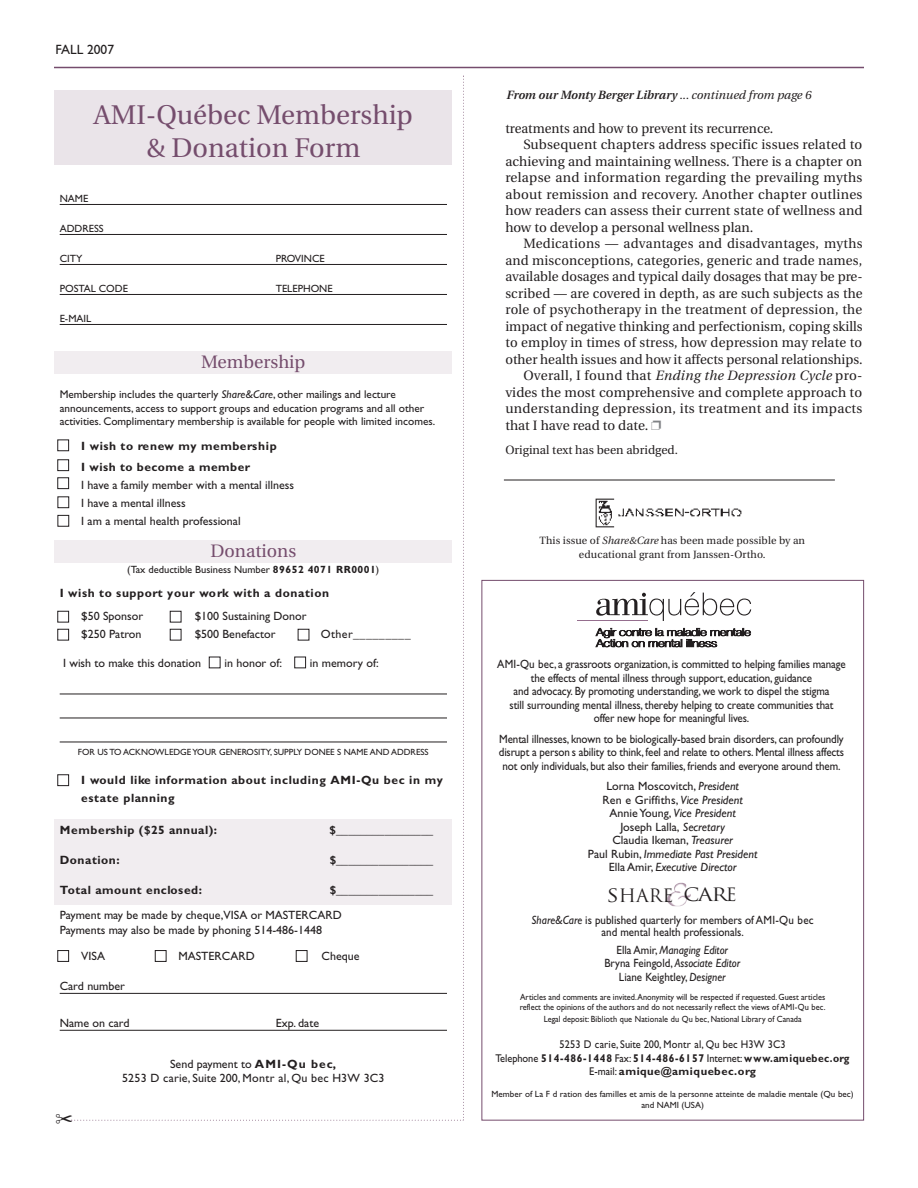
<style>
.page{position:relative;width:918px;height:1188px;background:#fff}
.page>*{position:absolute;margin:0;border:0;box-sizing:border-box;transform-origin:0 0}
.t1{font:27px/32.4px "Utopia";color:#754d6d;text-align:center}
.t2{font:18px "Utopia";color:#754d6d}
.t3{font:18px "Trajan";color:#231f20;scale:1.2 1}
.t4{font:13.5px "Utopia";letter-spacing:.01em;color:#231f20}
.t5{font:italic 13.5px "Utopia";letter-spacing:.02em;color:#231f20}
.t6{font:13.5px "Gill Sans";color:#231f20}
.t7{font:12px/13.5px "Gill Sans";color:#231f20;text-align:center;scale:.92 1}
.t8{font:12px/18px "Gill Sans";color:#231f20}
.t9{font:700 12px/21px "Gill Sans";letter-spacing:.05em;color:#231f20}
.t10{font:italic 12px/13.5px "Gill Sans";color:#231f20;text-align:center}
.t11{font:italic 600 12px "Utopia";color:#231f20}
.t12{font:12px "Utopia";color:#231f20}
.t13{font:11.25px/13.6px "Gill Sans";color:#231f20}
.t14{font:11.25px/13.5px "Gill Sans";color:#231f20;text-align:center;scale:.92 1}
.t15{font:10.5px "Gill Sans";color:#231f20}
.t16{font:10.5px/13.5px "Utopia";letter-spacing:.01em;color:#231f20;text-align:center}
.t17{font:9px/10.8px "Gill Sans";color:#231f20;scale:.92 1}
.t18{font:9px/10.8px "Gill Sans";color:#231f20;text-align:center}
.s1{font-style:italic}
.s2{font-weight:700}
.s3{font-weight:400}
.s4{font-style:normal}
.s5{color:#808285}
</style>
<div class="page">
<hr style="left:54px;top:67px;width:810px;height:1px;background:#754d6d">
<img style="left:667px;top:883px;width:24px;height:23px">
<hr style="left:578px;top:620px;width:70px;height:1px;background:#956e8e">
<svg style="left:596px;top:592px;width:155px;height:29px"></svg>
<svg style="left:595px;top:628px;width:156px;height:19px"></svg>
<img style="left:595px;top:498px;width:147px;height:30px">
<hr style="left:504px;top:480px;width:331px;height:1px;background:#231f20">
<svg style="left:56px;top:76px;width:408px;height:1045px"></svg>
<p class="t6" style="left:56px;top:45px;width:60px">FALL 2007</p>
<h1 class="t1" style="left:94px;top:101px;width:321px">AMI-Québec Membership &amp; Donation Form</h1>
<p class="t15" style="left:60px;top:194px;width:30px">NAME</p>
<p class="t15" style="left:60px;top:224px;width:45px">ADDRESS</p>
<p class="t15" style="left:60px;top:254px;width:24px">CITY</p>
<p class="t15" style="left:276px;top:254px;width:51px">PROVINCE</p>
<p class="t15" style="left:60px;top:284px;width:70px">POSTAL CODE</p>
<p class="t15" style="left:276px;top:284px;width:59px">TELEPHONE</p>
<p class="t15" style="left:60px;top:314px;width:33px">E-MAIL</p>
<h2 class="t2" style="left:201px;top:354px;width:106px">Membership</h2>
<p class="t13" style="left:60px;top:388px;width:377px">Membership includes the quarterly <span class="s1">Share&amp;Care</span>, other mailings and lecture announcements, access to support groups and education programs and all other activities. Complimentary membership is available for people with limited incomes.</p>
<p class="t9" style="left:81px;top:437px;width:197px">I wish to renew my membership<br>I wish to become a member</p>
<p class="t8" style="left:81px;top:477px;width:214px">I have a family member with a mental illness<br>I have a mental illness<br>I am a mental health professional</p>
<h2 class="t2" style="left:210px;top:543px;width:87px">Donations</h2>
<p class="t15" style="left:127px;top:566px;width:254px">(Tax deductible Business Number <span class="s2">89652 4071 RR0001</span>)</p>
<p class="t9" style="left:60px;top:583px;width:271px">I wish to support your work with a donation</p>
<p class="t8" style="left:81px;top:608px;width:63px">$50 Sponsor</p>
<p class="t8" style="left:195px;top:608px;width:113px">$100 Sustaining Donor</p>
<p class="t8" style="left:81px;top:626px;width:62px">$250 Patron</p>
<p class="t8" style="left:195px;top:626px;width:82px">$500 Benefactor</p>
<p class="t8" style="left:321px;top:626px;width:91px">Other_________</p>
<p class="t8" style="left:63px;top:655px;width:140px">I wish to make this donation</p>
<p class="t8" style="left:224px;top:655px;width:59px">in honor of:</p>
<p class="t8" style="left:310px;top:655px;width:70px">in memory of:</p>
<p class="t18" style="left:78px;top:748px;width:352px">FOR US TO ACKNOWLEDGE YOUR GENEROSITY, SUPPLY DONEE S NAME AND ADDRESS</p>
<p class="t9" style="left:81px;top:772px;width:363px;line-height:18px">I would like information about including AMI-Qu bec in my estate planning</p>
<p class="t9" style="left:60px;top:820px;width:159px">Membership ($25 annual):</p>
<p class="t9" style="left:330px;top:820px;width:105px">$________________</p>
<p class="t9" style="left:60px;top:850px;width:62px">Donation:</p>
<p class="t9" style="left:330px;top:850px;width:105px">$________________</p>
<p class="t9" style="left:60px;top:880px;width:144px">Total amount enclosed:</p>
<p class="t9" style="left:330px;top:880px;width:105px">$________________</p>
<p class="t8" style="left:60px;top:909px;width:284px;line-height:14.4px">Payment may be made by cheque,VISA or MASTERCARD<br>Payments may also be made by phoning 514-486-1448</p>
<p class="t8" style="left:81px;top:948px;width:25px">VISA</p>
<p class="t8" style="left:178px;top:948px;width:78px">MASTERCARD</p>
<p class="t8" style="left:322px;top:948px;width:39px">Cheque</p>
<p class="t8" style="left:60px;top:978px;width:67px">Card number</p>
<p class="t8" style="left:60px;top:1015px;width:71px">Name on card</p>
<p class="t8" style="left:276px;top:1015px;width:45px">Exp. date</p>
<p class="t8" style="left:122px;top:1058px;width:264px;line-height:14.4px;text-align:center">Send payment to <span class="s2">AMI-Qu bec,<br></span>5253 D carie, Suite 200, Montr al, Qu bec H3W 3C3</p>
<p class="t11" style="left:506px;top:91px;width:307px">From our Monty Berger Library <span class="s3">... continued from page 6</span></p>
<p class="t4" style="left:505px;top:123px;width:270px">treatments and how to prevent its recurrence.</p>
<p class="t4" style="left:523px;top:139px;width:340px">Subsequent chapters address specific issues related to</p>
<p class="t4" style="left:505px;top:156px;width:358px">achieving and maintaining wellness. There is a chapter on</p>
<p class="t4" style="left:505px;top:172px;width:359px">relapse and information regarding the prevailing myths</p>
<p class="t4" style="left:505px;top:189px;width:359px">about remission and recovery. Another chapter outlines</p>
<p class="t4" style="left:505px;top:205px;width:359px">how readers can assess their current state of wellness and</p>
<p class="t4" style="left:505px;top:222px;width:250px">how to develop a personal wellness plan.</p>
<p class="t4" style="left:523px;top:238px;width:341px">Medications — advantages and disadvantages, myths</p>
<p class="t4" style="left:505px;top:255px;width:358px">and misconceptions, categories, generic and trade names,</p>
<p class="t4" style="left:505px;top:271px;width:359px">available dosages and typical daily dosages that may be pre-</p>
<p class="t4" style="left:505px;top:288px;width:359px">scribed — are covered in depth, as are such subjects as the</p>
<p class="t4" style="left:505px;top:304px;width:359px">role of psychotherapy in the treatment of depression, the</p>
<p class="t4" style="left:505px;top:321px;width:359px">impact of negative thinking and perfectionism, coping skills</p>
<p class="t4" style="left:505px;top:337px;width:358px">to employ in times of stress, how depression may relate to</p>
<p class="t4" style="left:505px;top:354px;width:359px">other health issues and how it affects personal relationships.</p>
<p class="t5" style="left:523px;top:370px;width:341px"><span class="s4">Overall, I found that</span> Ending the Depression Cycle <span class="s4">pro-</span></p>
<p class="t4" style="left:505px;top:387px;width:358px">vides the most comprehensive and complete approach to</p>
<p class="t4" style="left:505px;top:403px;width:359px">understanding depression, its treatment and its impacts</p>
<p class="t4" style="left:505px;top:420px;width:158px">that I have read to date. <span class="s5">❐</span></p>
<p class="t12" style="left:505px;top:445px;width:174px">Original text has been abridged.</p>
<p class="t16" style="left:539px;top:535px;width:267px">This issue of <span class="s1">Share&amp;Care</span> has been made possible by an educational grant from Janssen-Ortho.</p>
<p class="t7" style="left:497px;top:659px;width:380px">AMI-Qu bec, a grassroots organization, is committed to helping families manage the effects of mental illness through support, education, guidance<br>and advocacy. By promoting understanding, we work to dispel the stigma<br>still surrounding mental illness, thereby helping to create communities that<br>offer new hope for meaningful lives.</p>
<p class="t7" style="left:499px;top:733px;width:377px;text-align:justify">Mental illnesses, known to be biologically-based brain disorders, can profoundly disrupt a person s ability to think, feel and relate to others. Mental illness affects not only individuals, but also their families, friends and everyone around them.</p>
<p class="t10" style="left:588px;top:781px;width:171px"><span class="s4">Lorna Moscovitch,</span> President<br><span class="s4">Ren e Griffiths,</span> Vice President<br><span class="s4">Annie Young,</span> Vice President<br><span class="s4">Joseph Lalla,</span> Secretary<br><span class="s4">Claudia Ikeman,</span> Treasurer<br><span class="s4">Paul Rubin,</span> Immediate Past President<br><span class="s4">Ella Amir,</span> Executive Director</p>
<h2 class="t3" style="left:607px;top:886px;width:110px">SHARE CARE</h2>
<p class="t7" style="left:532px;top:915px;width:308px;line-height:12px"><span class="s1">Share&amp;Care</span> is published quarterly for members of AMI-Qu bec and mental health professionals.</p>
<p class="t7" style="left:604px;top:944px;width:149px">Ella Amir, <span class="s1">Managing Editor<br></span>Bryna Feingold, <span class="s1">Associate Editor<br></span>Liane Keightley, <span class="s1">Designer</span></p>
<p class="t17" style="left:520px;top:992px;width:334px">Articles and comments are invited.Anonymity will be respected if requested. Guest articles reflect the opinions of the authors and do not necessarily reflect the views of AMI-Qu bec.</p>
<p class="t17" style="left:544px;top:1015px;width:282px">Legal deposit: Biblioth que Nationale du Qu bec, National Library of Canada</p>
<p class="t14" style="left:496px;top:1039px;width:386px">5253 D carie, Suite 200, Montr al, Qu bec H3W 3C3<br>Telephone <span class="s2">514-486-1448</span> Fax: <span class="s2">514-486-6157</span> Internet: <span class="s2">www.amiquebec.org<br></span>E-mail: <span class="s2">amique@amiquebec.org</span></p>
<p class="t18" style="left:492px;top:1089px;width:364px">Member of La F d ration des familles et amis de la personne atteinte de maladie mentale (Qu bec) and NAMI (USA)</p>
</div>
